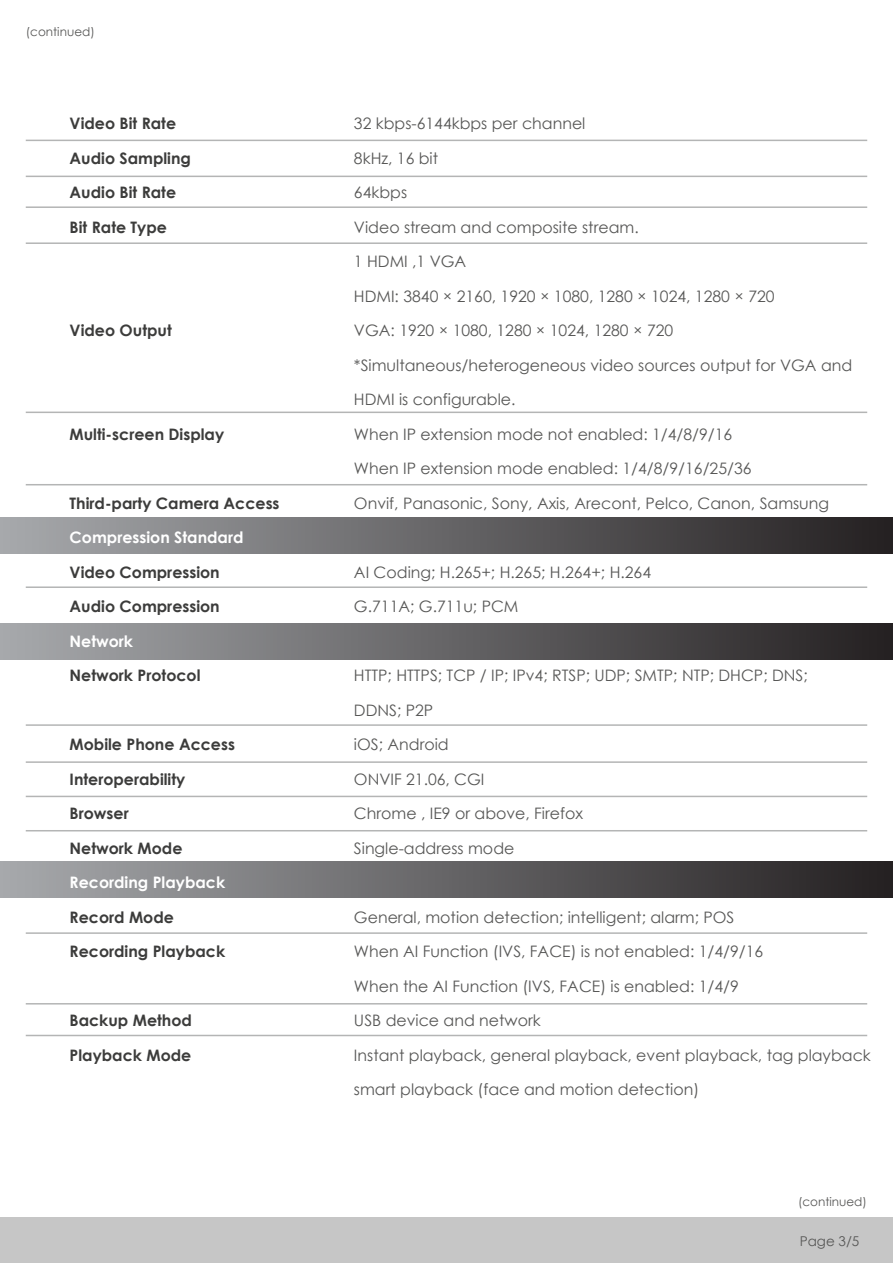
<style>
.page{position:relative;width:893px;height:1263px;background:#fff}
.page>*{position:absolute;margin:0;border:0;box-sizing:border-box;transform-origin:0 0}
.t1{font:15.75px/34.5px "Century Gothic";color:#575756}
.t2{font:700 15.75px/34.5px "Century Gothic";color:#3c3c3b}
.t3{font:700 15.75px "Century Gothic";color:#fff}
.t4{font:13.5px "Century Gothic";color:#575756}
.t5{font:12px "Century Gothic";color:#575756}
</style>
<div class="page">
<div style="left:0;top:518px;width:893px;height:36px;background:linear-gradient(to right,#a7a9ac,#242021)"></div>
<div style="left:0;top:623px;width:893px;height:36px;background:linear-gradient(to right,#a7a9ac,#242021)"></div>
<div style="left:0;top:861px;width:893px;height:36px;background:linear-gradient(to right,#a7a9ac,#242021)"></div>
<hr style="left:26px;top:140px;width:841px;height:1px;background:#b4b5b5">
<hr style="left:26px;top:176px;width:841px;height:1px;background:#b4b5b5">
<hr style="left:26px;top:206px;width:841px;height:2px;background:#b4b5b5">
<hr style="left:26px;top:242px;width:841px;height:2px;background:#b4b5b5">
<hr style="left:26px;top:412px;width:841px;height:1px;background:#b4b5b5">
<hr style="left:26px;top:484px;width:841px;height:1px;background:#b4b5b5">
<hr style="left:26px;top:586px;width:841px;height:2px;background:#b4b5b5">
<hr style="left:26px;top:724px;width:841px;height:2px;background:#b4b5b5">
<hr style="left:26px;top:761px;width:841px;height:2px;background:#b4b5b5">
<hr style="left:26px;top:796px;width:841px;height:1px;background:#b4b5b5">
<hr style="left:26px;top:830px;width:841px;height:1px;background:#b4b5b5">
<hr style="left:26px;top:932px;width:841px;height:2px;background:#b4b5b5">
<hr style="left:26px;top:1003px;width:841px;height:1px;background:#b4b5b5">
<hr style="left:26px;top:1035px;width:841px;height:1px;background:#b4b5b5">
<div style="left:0;top:1217px;width:893px;height:46px;background:#c6c6c6"></div>
<p class="t5" style="left:26px;top:23px;width:70px">(continued)</p>
<p class="t2" style="left:70px;top:105px;width:123px">Video Bit Rate<br>Audio Sampling<br>Audio Bit Rate<br>Bit Rate Type</p>
<p class="t2" style="left:70px;top:312px;width:104px">Video Output</p>
<p class="t2" style="left:70px;top:416px;width:156px">Multi-screen Display</p>
<p class="t2" style="left:70px;top:485px;width:211px">Third-party Camera Access</p>
<p class="t3" style="left:70px;top:525px;width:175px">Compression Standard</p>
<p class="t2" style="left:70px;top:554px;width:152px">Video Compression<br>Audio Compression</p>
<p class="t3" style="left:70px;top:629px;width:65px">Network</p>
<p class="t2" style="left:70px;top:657px;width:132px">Network Protocol</p>
<p class="t2" style="left:70px;top:726px;width:167px">Mobile Phone Access<br>Interoperability<br>Browser<br>Network Mode</p>
<p class="t3" style="left:70px;top:870px;width:157px">Recording Playback</p>
<p class="t2" style="left:70px;top:899px;width:157px">Record Mode<br>Recording Playback</p>
<p class="t2" style="left:70px;top:1002px;width:124px">Backup Method<br>Playback Mode</p>
<p class="t1" style="left:354px;top:106px;width:500px">32 kbps-6144kbps per channel<br>8kHz, 16 bit<br>64kbps<br>Video stream and composite stream.<br>1 HDMI ,1 VGA<br>HDMI: 3840 × 2160, 1920 × 1080, 1280 × 1024, 1280 × 720<br>VGA: 1920 × 1080, 1280 × 1024, 1280 × 720 *Simultaneous/heterogeneous video sources output for VGA and HDMI is configurable.<br>When IP extension mode not enabled: 1/4/8/9/16<br>When IP extension mode enabled: 1/4/8/9/16/25/36<br>Onvif, Panasonic, Sony, Axis, Arecont, Pelco, Canon, Samsung</p>
<p class="t1" style="left:354px;top:554px;width:299px">AI Coding; H.265+; H.265; H.264+; H.264<br>G.711A; G.711u; PCM</p>
<p class="t1" style="left:354px;top:658px;width:455px">HTTP; HTTPS; TCP / IP; IPv4; RTSP; UDP; SMTP; NTP; DHCP; DNS;<br>DDNS; P2P<br>iOS; Android<br>ONVIF 21.06, CGI<br>Chrome , IE9 or above, Firefox<br>Single-address mode</p>
<p class="t1" style="left:354px;top:899px;width:518px">General, motion detection; intelligent; alarm; POS<br>When AI Function (IVS, FACE) is not enabled: 1/4/9/16<br>When the AI Function (IVS, FACE) is enabled: 1/4/9<br>USB device and network<br>Instant playback, general playback, event playback, tag playback smart playback (face and motion detection)</p>
<p class="t5" style="left:798px;top:1193px;width:70px">(continued)</p>
<p class="t4" style="left:800px;top:1232px;width:61px">Page 3/5</p>
</div>
